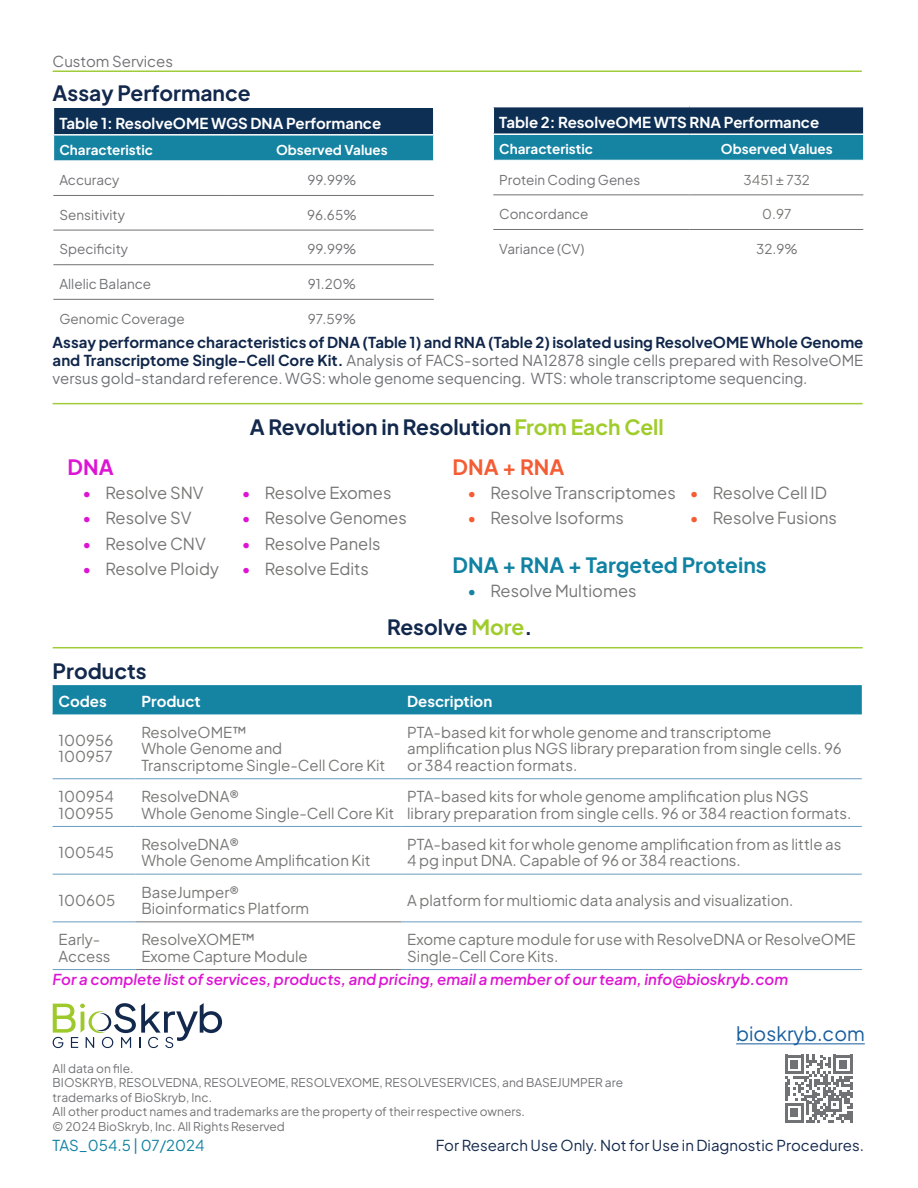
<style>
.page{position:relative;width:918px;height:1188px;background:#fff}
.page>*{position:absolute;margin:0;border:0;box-sizing:border-box;transform-origin:0 0}
.t1{font:700 21px "Plus Jakarta Sans";color:#12284c}
.t2{font:700 21px "Plus Jakarta Sans";color:#1082a2}
.t3{font:700 21px "Plus Jakarta Sans";color:#f45d34}
.t4{font:700 21px "Plus Jakarta Sans";color:#dd14d3}
.t5{font:19.5px "Plus Jakarta Sans";color:#175d9e}
.t6{font:16.5px "Plus Jakarta Sans";color:#777776}
.t7{font:15px/16.5px "Plus Jakarta Sans";color:#777776}
.t8{font:15px/18px "Plus Jakarta Sans";color:#717275;text-align:justify}
.t9{font:700 15px "Plus Jakarta Sans";color:#fff}
.t10{font:italic 600 15px "Plus Jakarta Sans";color:#dd14d3}
.t11{font:15px "Plus Jakarta Sans";color:#12284c}
.t12{font:15px "Plus Jakarta Sans";color:#1082a2}
.t13{font:13.5px "Plus Jakarta Sans";color:#717275}
.t14{font:700 13.5px "Plus Jakarta Sans";color:#fff}
.t15{font:13.5px "Plus Jakarta Sans";color:#777776}
.t16{font:12px/14.4px "Plus Jakarta Sans";color:#717275}
.s1{font-weight:700;color:#10264a}
.s2{color:#a0cc2c}
.s3{color:#dd14d3}
.s4{color:#f45d34}
.s5{color:#1583a2}
</style>
<div class="page">
<svg style="left:53px;top:1003px;width:169px;height:45px"></svg>
<hr style="left:736px;top:1043px;width:129px;height:1px;background:#175d9e">
<svg style="left:785px;top:1055px;width:67px;height:67px"></svg>
<hr style="left:53px;top:70px;width:809px;height:2px;background:#a1cc3a">
<hr style="left:53px;top:195px;width:177px;height:1px;background:#717275">
<hr style="left:230px;top:195px;width:204px;height:1px;background:#717275">
<hr style="left:53px;top:230px;width:177px;height:1px;background:#717275">
<hr style="left:230px;top:230px;width:204px;height:1px;background:#717275">
<hr style="left:53px;top:264px;width:177px;height:1px;background:#717275">
<hr style="left:230px;top:264px;width:204px;height:1px;background:#717275">
<hr style="left:53px;top:299px;width:177px;height:1px;background:#717275">
<hr style="left:230px;top:299px;width:204px;height:1px;background:#717275">
<svg style="left:53px;top:108px;width:381px;height:53px;background:#165b7c"></svg>
<hr style="left:433px;top:108px;width:2px;height:26px;background:#fff">
<hr style="left:53px;top:134px;width:177px;height:2px;background:#fff">
<hr style="left:230px;top:134px;width:205px;height:2px;background:#fff">
<hr style="left:493px;top:195px;width:197px;height:1px;background:#717275">
<hr style="left:690px;top:195px;width:174px;height:1px;background:#717275">
<hr style="left:493px;top:229px;width:197px;height:1px;background:#717275">
<hr style="left:690px;top:229px;width:174px;height:1px;background:#717275">
<svg style="left:494px;top:107px;width:368px;height:53px;background:#175c7d"></svg>
<hr style="left:690px;top:133px;width:175px;height:2px;background:#fff">
<hr style="left:53px;top:403px;width:810px;height:1px;background:#a1cc3a">
<hr style="left:53px;top:647px;width:810px;height:1px;background:#a1cc3a">
<div style="left:53px;top:685px;width:809px;height:29px;background:#1583a2"></div>
<hr style="left:53px;top:779px;width:82px;height:1px;background:#699dc1">
<hr style="left:135px;top:779px;width:266px;height:1px;background:#699dc1">
<hr style="left:401px;top:779px;width:461px;height:1px;background:#699dc1">
<hr style="left:53px;top:826px;width:82px;height:1px;background:#699dc1">
<hr style="left:135px;top:826px;width:266px;height:1px;background:#699dc1">
<hr style="left:401px;top:826px;width:461px;height:1px;background:#699dc1">
<hr style="left:53px;top:874px;width:82px;height:1px;background:#699dc1">
<hr style="left:135px;top:874px;width:266px;height:1px;background:#699dc1">
<hr style="left:401px;top:874px;width:461px;height:1px;background:#699dc1">
<hr style="left:53px;top:922px;width:82px;height:1px;background:#699dc1">
<hr style="left:401px;top:922px;width:461px;height:1px;background:#699dc1">
<hr style="left:53px;top:969px;width:82px;height:1px;background:#699dc1">
<hr style="left:401px;top:969px;width:461px;height:1px;background:#699dc1">
<hr style="left:135px;top:922px;width:266px;height:1px;background:#717275">
<hr style="left:135px;top:969px;width:266px;height:1px;background:#717275">
<hr style="left:53px;top:714px;width:82px;height:1px;background:#1082a2">
<hr style="left:135px;top:714px;width:266px;height:1px;background:#1082a2">
<hr style="left:401px;top:714px;width:461px;height:1px;background:#1082a2">
<p class="t8" style="left:53px;top:50px;width:122px">Custom Services</p>
<p class="t1" style="left:53px;top:74px;width:200px">Assay Performance</p>
<p class="t9" style="left:59px;top:110px;width:323px">Table 1: ResolveOME WGS DNA Performance</p>
<p class="t14" style="left:59px;top:138px;width:95px">Characteristic</p>
<p class="t14" style="left:276px;top:138px;width:113px">Observed Values</p>
<p class="t13" style="left:59px;top:169px;width:62px">Accuracy</p>
<p class="t13" style="left:307px;top:169px;width:50px">99.99%</p>
<p class="t13" style="left:59px;top:204px;width:67px">Sensitivity</p>
<p class="t13" style="left:307px;top:204px;width:51px">96.65%</p>
<p class="t13" style="left:59px;top:238px;width:70px">Specificity</p>
<p class="t13" style="left:307px;top:238px;width:50px">99.99%</p>
<p class="t13" style="left:59px;top:273px;width:93px">Allelic Balance</p>
<p class="t13" style="left:308px;top:273px;width:50px">91.20%</p>
<p class="t13" style="left:59px;top:308px;width:127px">Genomic Coverage</p>
<p class="t13" style="left:308px;top:308px;width:50px">97.59%</p>
<p class="t9" style="left:499px;top:109px;width:321px">Table 2: ResolveOME WTS RNA Performance</p>
<p class="t14" style="left:499px;top:137px;width:95px">Characteristic</p>
<p class="t14" style="left:721px;top:137px;width:113px">Observed Values</p>
<p class="t13" style="left:499px;top:169px;width:142px">Protein Coding Genes</p>
<p class="t15" style="left:744px;top:169px;width:68px">3451 ± 732</p>
<p class="t13" style="left:499px;top:203px;width:91px">Concordance</p>
<p class="t15" style="left:762px;top:203px;width:31px">0.97</p>
<p class="t13" style="left:499px;top:238px;width:87px">Variance (CV)</p>
<p class="t13" style="left:756px;top:238px;width:43px">32.9%</p>
<p class="t8" style="left:53px;top:332px;width:812px"><span class="s1">Assay performance characteristics of DNA (Table 1) and RNA (Table 2) isolated using ResolveOME Whole Genome and Transcriptome Single-Cell Core Kit.</span> Analysis of FACS-sorted NA12878 single cells prepared with ResolveOME versus gold-standard reference. WGS: whole genome sequencing. WTS: whole transcriptome sequencing.</p>
<p class="t1" style="left:250px;top:408px;width:416px">A Revolution in Resolution<span class="s2">From Each Cell</span></p>
<p class="t4" style="left:68px;top:448px;width:48px">DNA</p>
<p class="t6" style="left:83px;top:479px;width:122px"><span class="s3">•</span> Resolve SNV</p>
<p class="t6" style="left:83px;top:505px;width:110px"><span class="s3">•</span> Resolve SV</p>
<p class="t6" style="left:83px;top:530px;width:125px"><span class="s3">•</span> Resolve CNV</p>
<p class="t6" style="left:83px;top:556px;width:138px"><span class="s3">•</span> Resolve Ploidy</p>
<p class="t1" style="left:53px;top:653px;width:95px">Products</p>
<p class="t6" style="left:242px;top:479px;width:151px"><span class="s3">•</span> Resolve Exomes</p>
<p class="t6" style="left:242px;top:505px;width:166px"><span class="s3">•</span> Resolve Genomes</p>
<p class="t6" style="left:242px;top:530px;width:140px"><span class="s3">•</span> Resolve Panels</p>
<p class="t6" style="left:242px;top:556px;width:129px"><span class="s3">•</span> Resolve Edits</p>
<p class="t3" style="left:453px;top:448px;width:113px">DNA + RNA</p>
<p class="t6" style="left:468px;top:479px;width:210px"><span class="s4">•</span> Resolve Transcriptomes</p>
<p class="t6" style="left:468px;top:505px;width:158px"><span class="s4">•</span> Resolve Isoforms</p>
<p class="t6" style="left:690px;top:479px;width:139px"><span class="s4">•</span> Resolve Cell ID</p>
<p class="t6" style="left:690px;top:505px;width:149px"><span class="s4">•</span> Resolve Fusions</p>
<p class="t2" style="left:453px;top:547px;width:315px">DNA + RNA + Targeted Proteins</p>
<p class="t6" style="left:468px;top:578px;width:170px"><span class="s5">•</span> Resolve Multiomes</p>
<p class="t1" style="left:387px;top:609px;width:147px">Resolve <span class="s2">More</span>.</p>
<p class="t9" style="left:59px;top:688px;width:50px">Codes</p>
<p class="t9" style="left:141px;top:688px;width:61px">Product</p>
<p class="t9" style="left:407px;top:688px;width:87px">Description</p>
<p class="t7" style="left:59px;top:731px;width:56px">100956</p>
<p class="t7" style="left:59px;top:747px;width:55px">100957</p>
<p class="t7" style="left:141px;top:722px;width:107px">ResolveOME™</p>
<p class="t7" style="left:141px;top:739px;width:142px">Whole Genome and</p>
<p class="t7" style="left:141px;top:755px;width:246px">Transcriptome Single-Cell Core Kit</p>
<p class="t7" style="left:407px;top:722px;width:436px">PTA-based kit for whole genome and transcriptome amplification plus NGS library preparation from single cells. 96 or 384 reaction formats.</p>
<p class="t7" style="left:59px;top:787px;width:57px">100954</p>
<p class="t7" style="left:59px;top:803px;width:56px">100955</p>
<p class="t7" style="left:59px;top:843px;width:57px">100545</p>
<p class="t7" style="left:141px;top:787px;width:99px">ResolveDNA®</p>
<p class="t7" style="left:141px;top:803px;width:255px">Whole Genome Single-Cell Core Kit</p>
<p class="t7" style="left:141px;top:834px;width:99px">ResolveDNA®</p>
<p class="t7" style="left:141px;top:851px;width:231px">Whole Genome Amplification Kit</p>
<p class="t7" style="left:407px;top:787px;width:446px">PTA-based kits for whole genome amplification plus NGS library preparation from single cells. 96 or 384 reaction formats.</p>
<p class="t7" style="left:407px;top:834px;width:436px">PTA-based kit for whole genome amplification from as little as</p>
<p class="t7" style="left:407px;top:851px;width:335px">4 pg input DNA. Capable of 96 or 384 reactions.</p>
<p class="t7" style="left:59px;top:890px;width:58px">100605</p>
<p class="t7" style="left:141px;top:882px;width:99px">BaseJumper®</p>
<p class="t7" style="left:141px;top:899px;width:169px">Bioinformatics Platform</p>
<p class="t7" style="left:407px;top:890px;width:388px">A platform for multiomic data analysis and visualization.</p>
<p class="t7" style="left:59px;top:930px;width:43px">Early-</p>
<p class="t7" style="left:59px;top:946px;width:53px">Access</p>
<p class="t7" style="left:141px;top:930px;width:115px">ResolveXOME™</p>
<p class="t7" style="left:141px;top:946px;width:168px">Exome Capture Module</p>
<p class="t7" style="left:407px;top:930px;width:450px">Exome capture module for use with ResolveDNA or ResolveOME<br>Single-Cell Core Kits.</p>
<p class="t10" style="left:53px;top:967px;width:737px">For a complete list of services, products, and pricing, email a member of our team, info@bioskryb.com</p>
<p class="t16" style="left:53px;top:1060px;width:82px">All data on file.</p>
<p class="t16" style="left:53px;top:1074px;width:572px">BIOSKRYB, RESOLVEDNA, RESOLVEOME, RESOLVEXOME, RESOLVESERVICES, and BASEJUMPER are trademarks of BioSkryb, Inc.</p>
<p class="t16" style="left:53px;top:1103px;width:474px">All other product names and trademarks are the property of their respective owners.</p>
<p class="t16" style="left:53px;top:1118px;width:234px">© 2024 BioSkryb, Inc. All Rights Reserved</p>
<p class="t5" style="left:736px;top:1018px;width:130px">bioskryb.com</p>
<p class="t12" style="left:53px;top:1133px;width:153px">TAS_054.5 | 07/2024</p>
<p class="t11" style="left:436px;top:1133px;width:430px">For Research Use Only. Not for Use in Diagnostic Procedures.</p>
</div>
